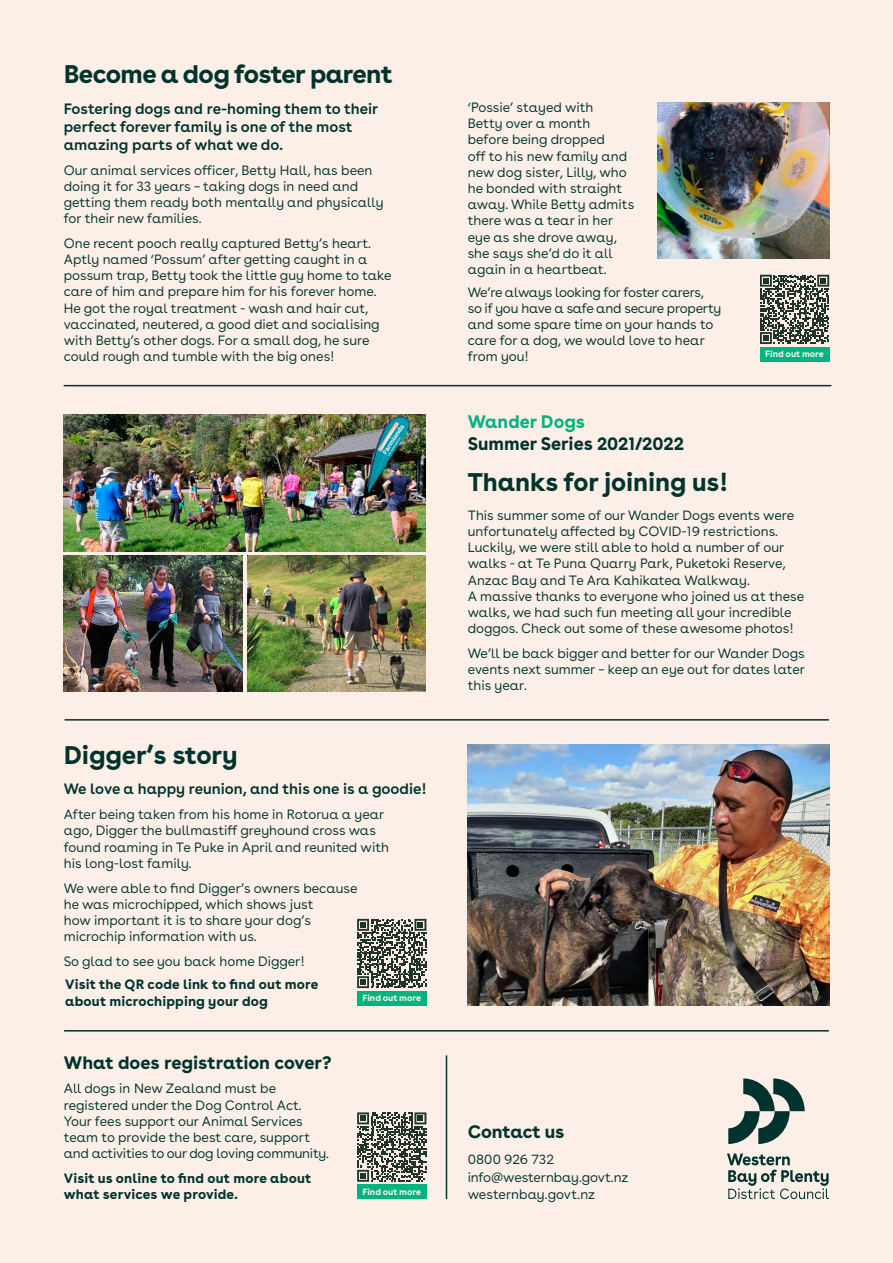
<style>
.page{position:relative;width:893px;height:1263px;background:#fcefe8}
.page>*{position:absolute;margin:0;border:0;box-sizing:border-box;transform-origin:0 0}
.t1{font:700 25.5px "Buenos Aires";letter-spacing:-.005em;color:#00332c}
.t2{font:700 25.5px "Buenos Aires";letter-spacing:-.025em;color:#00332c}
.Body_Copy{font:700 18.15px/21.8px "Buenos Aires";color:#00332c}
.Body_Intro{font:700 18px "Buenos Aires";letter-spacing:-.005em;color:#00332c}
.Body_Intro-2{font:600 15px/18px "Buenos Aires";color:#00332c}
.Body_Copy-2{font:13.5px/16.2px "Buenos Aires";color:#00332c}
.Body_Copy-3{font:13.5px/16.2px "Buenos Aires";letter-spacing:-.02em;color:#00332c}
.Body_Copy-4{font:700 13.5px/16.2px "Buenos Aires";letter-spacing:.01em;color:#00332c}
.Intro_Copy{font:700 9px "Buenos Aires";color:#fcefe8}
.s1{color:#00b37f}
</style>
<div class="page">
<hr style="left:64px;top:385px;width:767px;height:1px;background:#00332c">
<hr style="left:65px;top:719px;width:763px;height:2px;background:#00332c">
<img style="left:64px;top:414px;width:362px;height:137px">
<img style="left:64px;top:556px;width:178px;height:135px">
<img style="left:247px;top:556px;width:179px;height:135px">
<img style="left:468px;top:744px;width:361px;height:261px">
<img style="left:657px;top:102px;width:172px;height:157px">
<hr style="left:65px;top:1030px;width:763px;height:1px;background:#00332c">
<hr style="left:446px;top:1056px;width:1px;height:142px;background:#00332c">
<div style="left:760px;top:347px;width:69px;height:14px;background:#00b37f"></div>
<div style="left:357px;top:991px;width:69px;height:14px;background:#00b37f"></div>
<svg style="left:728px;top:1078px;width:77px;height:66px"></svg>
<svg style="left:727px;top:1153px;width:102px;height:46px"></svg>
<div style="left:357px;top:1184px;width:69px;height:15px;background:#00b37f"></div>
<svg style="left:760px;top:275px;width:69px;height:69px"></svg>
<svg style="left:357px;top:919px;width:69px;height:69px"></svg>
<svg style="left:357px;top:1112px;width:69px;height:70px"></svg>
<h2 class="t2" style="left:64px;top:52px;width:330px">Become a dog foster parent</h2>
<p class="Body_Intro-2" style="left:64px;top:98px;width:316px">Fostering dogs and re-homing them to their perfect forever family is one of the most amazing parts of what we do.</p>
<p class="Body_Copy-2" style="left:64px;top:161px;width:321px">Our animal services officer, Betty Hall, has been doing it for 33 years – taking dogs in need and getting them ready both mentally and physically for their new families.</p>
<p class="Body_Copy-2" style="left:64px;top:234px;width:329px">One recent pooch really captured Betty’s heart.<br>Aptly named ‘Possum’ after getting caught in a possum trap, Betty took the little guy home to take care of him and prepare him for his forever home.<br>He got the royal treatment - wash and hair cut, vaccinated, neutered, a good diet and socialising with Betty’s other dogs. For a small dog, he sure could rough and tumble with the big ones!</p>
<h2 class="t1" style="left:64px;top:733px;width:175px">Digger’s story</h2>
<p class="Body_Intro-2" style="left:64px;top:779px;width:365px">We love a happy reunion, and this one is a goodie!</p>
<p class="Body_Copy-2" style="left:64px;top:805px;width:327px">After being taken from his home in Rotorua a year ago, Digger the bullmastiff greyhound cross was found roaming in Te Puke in April and reunited with his long-lost family.</p>
<p class="Body_Copy-2" style="left:64px;top:878px;width:295px">We were able to find Digger’s owners because he was microchipped, which shows just<br>how important it is to share your dog’s microchip information with us.</p>
<p class="Body_Copy-2" style="left:64px;top:952px;width:243px">So glad to see you back home Digger!</p>
<p class="Body_Copy-4" style="left:65px;top:975px;width:255px">Visit the QR code link to find out more about microchipping your dog</p>
<p class="Body_Intro" style="left:64px;top:1047px;width:269px">What does registration cover?</p>
<p class="Body_Copy-2" style="left:64px;top:1079px;width:267px">All dogs in New Zealand must be registered under the Dog Control Act.<br>Your fees support our Animal Services team to provide the best care, support and activities to our dog loving community.</p>
<p class="Body_Copy-4" style="left:64px;top:1169px;width:249px">Visit us online to find out more about what services we provide.</p>
<p class="Intro_Copy" style="left:362px;top:990px;width:60px">Find out more</p>
<p class="Intro_Copy" style="left:362px;top:1184px;width:60px">Find out more</p>
<p class="Body_Copy-2" style="left:468px;top:98px;width:168px">‘Possie’ stayed with<br>Betty over a month before being dropped<br>off to his new family and new dog sister, Lilly, who he bonded with straight away. While Betty admits there was a tear in her eye as she drove away, she says she’d do it all again in a heartbeat.</p>
<p class="Body_Copy-3" style="left:468px;top:283px;width:255px">We’re always looking for foster carers, so if you have a safe and secure property and some spare time on your hands to care for a dog, we would love to hear from you!</p>
<p class="Body_Copy" style="left:468px;top:409px;width:218px"><span class="s1">Wander Dogs<br></span>Summer Series 2021/2022</p>
<p class="Intro_Copy" style="left:765px;top:346px;width:60px">Find out more</p>
<h2 class="t1" style="left:468px;top:460px;width:262px">Thanks for joining us!</h2>
<p class="Body_Copy-2" style="left:468px;top:506px;width:338px">This summer some of our Wander Dogs events were unfortunately affected by COVID-19 restrictions.<br>Luckily, we were still able to hold a number of our walks - at Te Puna Quarry Park, Puketoki Reserve, Anzac Bay and Te Ara Kahikatea Walkway.<br>A massive thanks to everyone who joined us at these walks, we had such fun meeting all your incredible doggos. Check out some of these awesome photos!</p>
<p class="Body_Copy-2" style="left:468px;top:644px;width:339px;text-align:justify">We’ll be back bigger and better for our Wander Dogs events next summer – keep an eye out for dates later this year.</p>
<p class="Body_Intro" style="left:468px;top:1116px;width:98px">Contact us</p>
<p class="Body_Copy-2" style="left:468px;top:1150px;width:88px">0800 926 732</p>
<p class="Body_Copy-2" style="left:468px;top:1167px;width:162px">info@westernbay.govt.nz</p>
<p class="Body_Copy-2" style="left:468px;top:1185px;width:129px">westernbay.govt.nz</p>
</div>
